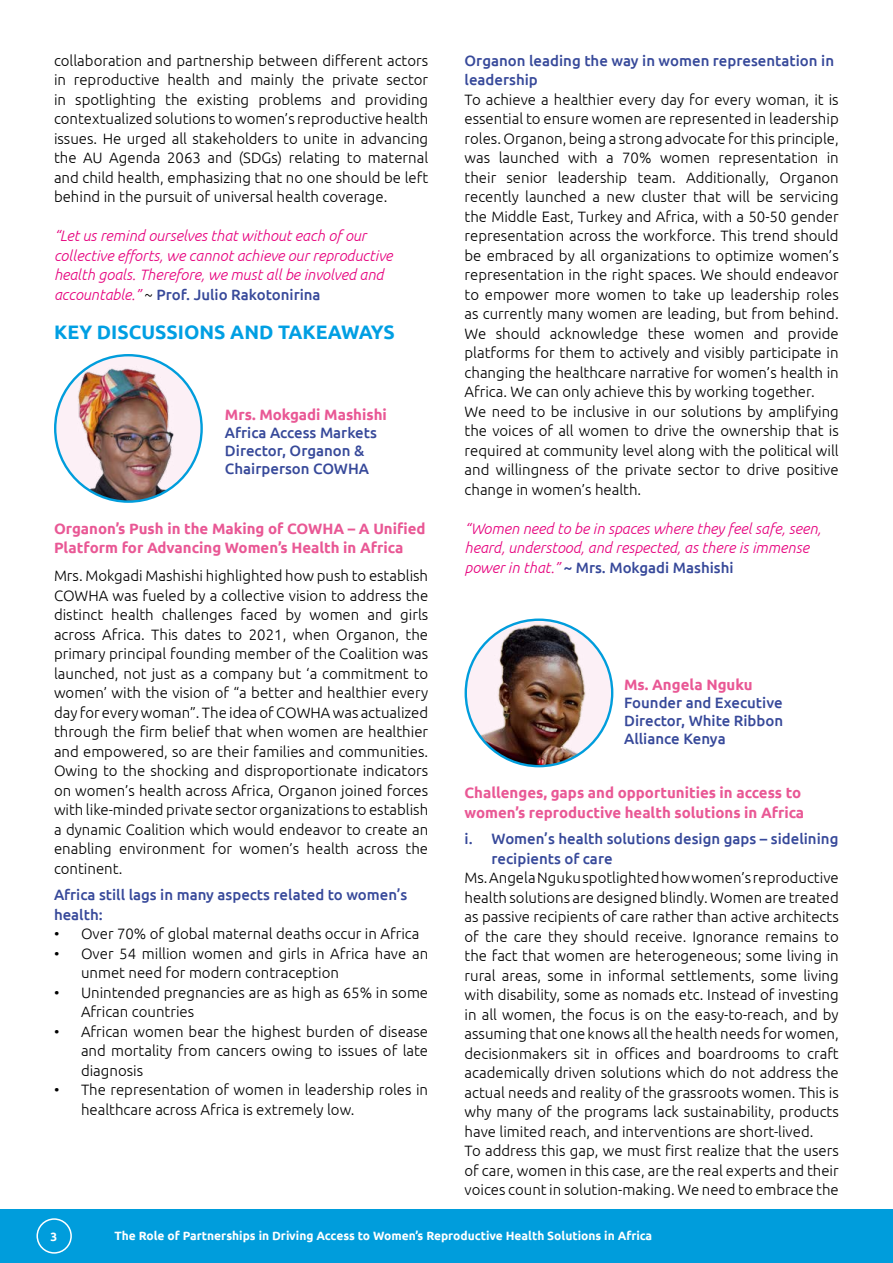
<style>
.page{position:relative;width:893px;height:1263px;background:#fff}
.page>*{position:absolute;margin:0;border:0;box-sizing:border-box;transform-origin:0 0}
.t1{font:700 19.5px "Ubuntu";color:#009fe3}
.t2{font:300 15px/19.5px "Ubuntu";color:#000}
.t3{font:italic 300 15px/19.5px "Ubuntu";color:#e6007d}
.t4{font:500 15px/18px "Ubuntu";color:#37499a}
.t5{font:700 15px/19.5px "Ubuntu";color:#e95895}
.t6{font:700 12px "Ubuntu";color:#fff}
.s1{font-style:normal;color:#000}
.s2{font-weight:500;font-style:normal;color:#37499a}
</style>
<div class="page">
<div style="left:0;top:1209px;width:893px;height:54px;background:#009ddc"></div>
<div style="left:36px;top:1218px;width:36px;height:36px;border:2px solid #fff;border-radius:50%"></div>
<img style="left:55px;top:355px;width:147px;height:147px;border-radius:73px">
<img style="left:466px;top:620px;width:146px;height:146px;border-radius:73px">
<p class="t2" style="left:54px;top:50px;width:376px;text-align:justify">collaboration and partnership between different actors in reproductive health and mainly the private sector in spotlighting the existing problems and providing contextualized solutions to women’s reproductive health issues. He urged all stakeholders to unite in advancing the AU Agenda 2063 and (SDGs) relating to maternal and child health, emphasizing that no one should be left behind in the pursuit of universal health coverage.</p>
<p class="t3" style="left:54px;top:226px;width:340px">“Let us remind ourselves that without each of our collective efforts, we cannot achieve our reproductive health goals. Therefore, we must all be involved and accountable.” <span class="s1">~</span> <span class="s2">Prof. Julio Rakotonirina</span></p>
<h1 class="t1" style="left:54px;top:320px;width:342px">KEY DISCUSSIONS AND TAKEAWAYS</h1>
<p class="t5" style="left:225px;top:405px;width:163px">Mrs. Mokgadi Mashishi</p>
<p class="t4" style="left:225px;top:423px;width:153px">Africa Access Markets<br>Director, Organon &amp;<br>Chairperson COWHA</p>
<p class="t5" style="left:54px;top:518px;width:373px">Organon’s Push in the Making of COWHA – A Unified<br>Platform for Advancing Women’s Health in Africa</p>
<p class="t2" style="left:54px;top:566px;width:376px;text-align:justify">Mrs. Mokgadi Mashishi highlighted how push to establish COWHA was fueled by a collective vision to address the distinct health challenges faced by women and girls across Africa. This dates to 2021, when Organon, the primary principal founding member of the Coalition was launched, not just as a company but ‘a commitment to women’ with the vision of “a better and healthier every day for every woman”. The idea of COWHA was actualized through the firm belief that when women are healthier and empowered, so are their families and communities.<br>Owing to the shocking and disproportionate indicators on women’s health across Africa, Organon joined forces with like-minded private sector organizations to establish a dynamic Coalition which would endeavor to create an enabling environment for women’s health across the continent.</p>
<p class="t4" style="left:54px;top:884px;width:355px;line-height:19.5px">Africa still lags in many aspects related to women’s health:</p>
<p class="t2" style="left:54px;top:924px;width:367px">• Over 70% of global maternal deaths occur in Africa</p>
<p class="t2" style="left:81px;top:943px;width:349px;text-indent:-27px">• Over 54 million women and girls in Africa have an unmet need for modern contraception</p>
<p class="t2" style="left:81px;top:982px;width:349px;text-indent:-27px">• Unintended pregnancies are as high as 65% in some<br>African countries</p>
<p class="t2" style="left:81px;top:1021px;width:349px;text-align:justify;text-indent:-27px">• African women bear the highest burden of disease and mortality from cancers owing to issues of late diagnosis</p>
<p class="t2" style="left:81px;top:1080px;width:349px;text-indent:-27px">• The representation of women in leadership roles in healthcare across Africa is extremely low.</p>
<p class="t4" style="left:465px;top:50px;width:371px;line-height:19.5px">Organon leading the way in women representation in leadership</p>
<p class="t2" style="left:465px;top:89px;width:376px">To achieve a healthier every day for every woman, it is essential to ensure women are represented in leadership roles. Organon, being a strong advocate for this principle, was launched with a 70% women representation in their senior leadership team. Additionally, Organon recently launched a new cluster that will be servicing the Middle East, Turkey and Africa, with a 50-50 gender representation across the workforce. This trend should be embraced by all organizations to optimize women’s representation in the right spaces. We should endeavor to empower more women to take up leadership roles as currently many women are leading, but from behind.<br>We should acknowledge these women and provide platforms for them to actively and visibly participate in changing the healthcare narrative for women’s health in Africa. We can only achieve this by working together.<br>We need to be inclusive in our solutions by amplifying the voices of all women to drive the ownership that is required at community level along with the political will and willingness of the private sector to drive positive change in women’s health.</p>
<p class="t3" style="left:465px;top:518px;width:358px">“Women need to be in spaces where they feel safe, seen, heard, understood, and respected, as there is immense power in that.” <span class="s2">~ Mrs. Mokgadi Mashishi</span></p>
<p class="t5" style="left:624px;top:674px;width:130px">Ms. Angela Nguku</p>
<p class="t4" style="left:624px;top:693px;width:161px;text-align:justify">Founder and Executive Director, White Ribbon Alliance Kenya</p>
<p class="t5" style="left:465px;top:783px;width:341px">Challenges, gaps and opportunities in access to women’s reproductive health solutions in Africa</p>
<p class="t4" style="left:492px;top:828px;width:348px;line-height:19.5px;text-indent:-27px">i. Women’s health solutions design gaps – sidelining recipients of care</p>
<p class="t2" style="left:465px;top:867px;width:376px">Ms. Angela Nguku spotlighted how women’s reproductive health solutions are designed blindly. Women are treated as passive recipients of care rather than active architects of the care they should receive. Ignorance remains to the fact that women are heterogeneous; some living in rural areas, some in informal settlements, some living with disability, some as nomads etc. Instead of investing in all women, the focus is on the easy-to-reach, and by assuming that one knows all the health needs for women, decisionmakers sit in offices and boardrooms to craft academically driven solutions which do not address the actual needs and reality of the grassroots women. This is why many of the programs lack sustainability, products have limited reach, and interventions are short-lived.<br>To address this gap, we must first realize that the users of care, women in this case, are the real experts and their voices count in solution-making. We need to embrace the</p>
<p class="t6" style="left:50px;top:1229px;width:8px">3</p>
<p class="t6" style="left:114px;top:1228px;width:539px">The Role of Partnerships in Driving Access to Women’s Reproductive Health Solutions in Africa</p>
</div>
